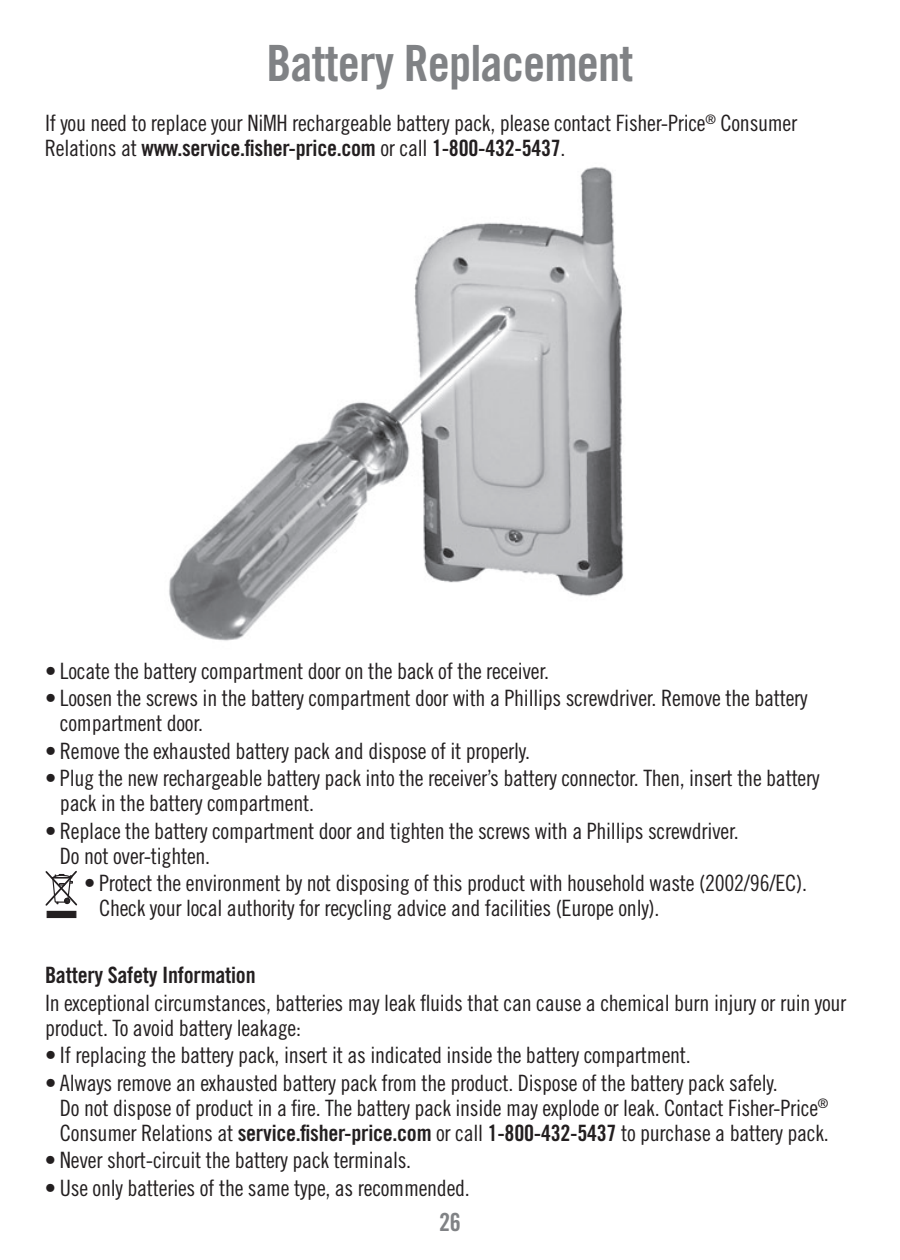
<style>
.page{position:relative;width:900px;height:1260px;background:#fff}
.page>*{position:absolute;margin:0;border:0;box-sizing:border-box;transform-origin:0 0}
.t1{font:50px "Trade Gothic LT Std Bd Cn 20";letter-spacing:-.02em;color:#808285}
.t2{font:25px "Trade Gothic LT Std Bd Cn 20";color:#808285}
.t3{font:22.5px/25px "Trade Gothic LT Std Cn 18";letter-spacing:-.01em;color:#231f20}
.t4{font:22.5px "Trade Gothic LT Std Bd Cn 20";letter-spacing:-.01em;color:#231f20}
.s1{font-family:"Trade Gothic LT Std Cn 18"}
.s2{font-family:"Trade Gothic LT Std Bd Cn 20"}
</style>
<div class="page">
<img style="left:169px;top:167px;width:454px;height:474px">
<svg style="left:45px;top:870px;width:33px;height:49px"></svg>
<div style="left:47px;top:911px;width:29px;height:7px;background:#231f20"></div>
<h1 class="t1" style="left:267px;top:45px;width:368px">Battery Replacement</h1>
<p class="t3" style="left:45px;top:113px;width:754px">If you need to replace your NiMH rechargeable battery pack, please contact Fisher-Price<sup>®</sup> Consumer</p>
<p class="t4" style="left:45px;top:140px;width:522px"><span class="s1">Relations at</span> www.service.fisher-price.com <span class="s1">or call</span> 1-800-432-5437<span class="s1">.</span></p>
<p class="t3" style="left:45px;top:660px;width:506px">• Locate the battery compartment door on the back of the receiver.</p>
<p class="t3" style="left:60px;top:688px;width:749px;text-indent:-15px">• Loosen the screws in the battery compartment door with a Phillips screwdriver. Remove the battery compartment door.</p>
<p class="t3" style="left:45px;top:740px;width:487px">• Remove the exhausted battery pack and dispose of it properly.</p>
<p class="t3" style="left:60px;top:768px;width:761px;text-indent:-15px">• Plug the new rechargeable battery pack into the receiver’s battery connector. Then, insert the battery pack in the battery compartment.</p>
<p class="t3" style="left:60px;top:820px;width:680px;text-indent:-15px">• Replace the battery compartment door and tighten the screws with a Phillips screwdriver.<br>Do not over-tighten.</p>
<p class="t3" style="left:99px;top:872px;width:709px;text-indent:-15px">• Protect the environment by not disposing of this product with household waste (2002/96/EC).<br>Check your local authority for recycling advice and facilities (Europe only).</p>
<p class="t4" style="left:45px;top:967px;width:212px">Battery Safety Information</p>
<p class="t3" style="left:45px;top:992px;width:803px">In exceptional circumstances, batteries may leak fluids that can cause a chemical burn injury or ruin your product. To avoid battery leakage:</p>
<p class="t3" style="left:45px;top:1045px;width:647px">• If replacing the battery pack, insert it as indicated inside the battery compartment.</p>
<p class="t3" style="left:60px;top:1072px;width:770px;text-indent:-15px">• Always remove an exhausted battery pack from the product. Dispose of the battery pack safely.<br>Do not dispose of product in a fire. The battery pack inside may explode or leak. Contact Fisher-Price<sup>®<br></sup>Consumer Relations at <span class="s2">service.fisher-price.com</span> or call <span class="s2">1-800-432-5437</span> to purchase a battery pack.</p>
<p class="t3" style="left:45px;top:1150px;width:368px">• Never short-circuit the battery pack terminals.</p>
<p class="t3" style="left:45px;top:1177px;width:426px">• Use only batteries of the same type, as recommended.</p>
<p class="t2" style="left:439px;top:1213px;width:23px">26</p>
</div>
